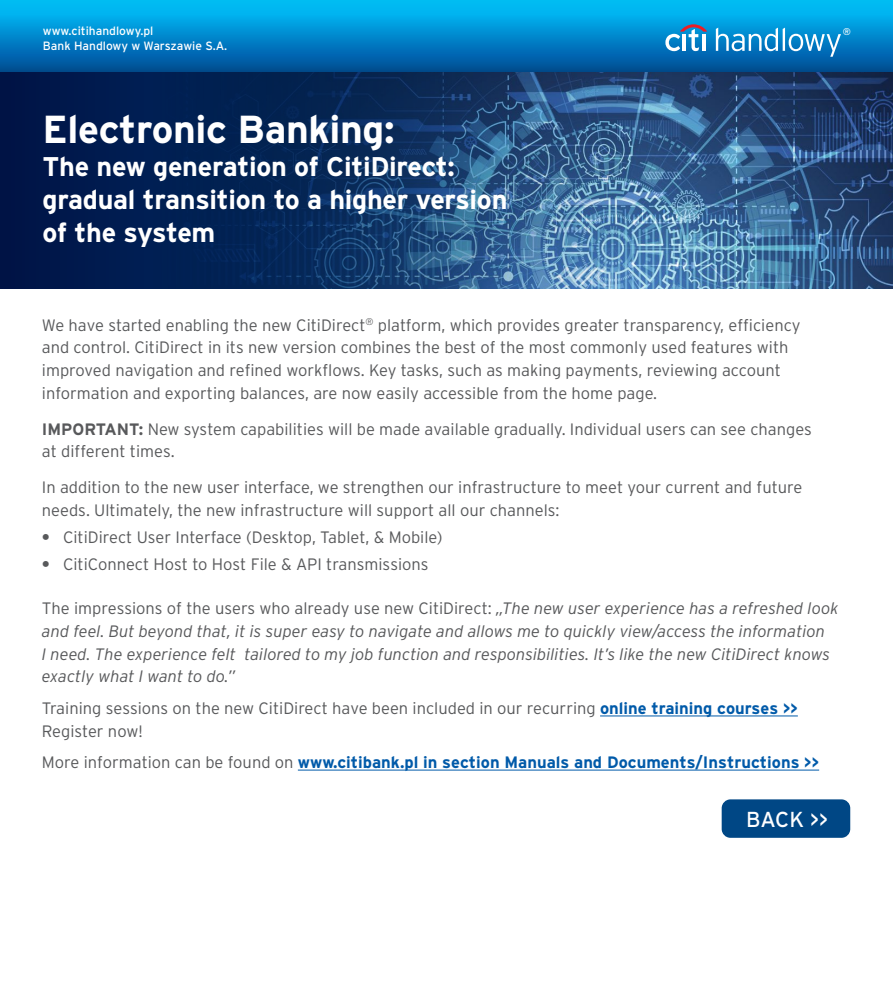
<style>
.page{position:relative;width:893px;height:1004px;background:#fff}
.page>*{position:absolute;margin:0;border:0;box-sizing:border-box;transform-origin:0 0}
.t1{font:700 39px "Interstate Pl";letter-spacing:-.01em;color:#fff}
.t2{font:700 27px/33px "Interstate Pl";letter-spacing:-.01em;color:#fff}
.t3{font:21.6px "Interstate Pl";color:#fff}
.t4{font:300 16.5px/22.8px "Interstate Pl";color:#58595b}
.t5{font:italic 300 16.5px/22.8px "Interstate Pl";color:#58595b}
.t6{font:700 16.5px "Interstate Pl";color:#005aa9}
.t7{font:12px/15px "Interstate Pl";color:#fff}
.t8{font:9.75px "Interstate Pl";color:#fff}
.s1{font-weight:700}
.s2{font-style:normal}
.s3{font-weight:700;color:#005aa9}
.s4{font-weight:300;color:#58595b}
</style>
<div class="page">
<svg style="left:0;top:72px;width:893px;height:217px;background:#1f4372"></svg>
<hr style="left:600px;top:715px;width:198px;height:1px;background:#005aa9">
<hr style="left:298px;top:769px;width:521px;height:1px;background:#005aa9">
<div style="left:721px;top:798px;width:130px;height:40px;background:#004785;border-radius:10px"></div>
<div style="left:720px;top:797px;width:132px;height:42px;border:2px solid #fff;border-radius:10px"></div>
<div style="left:0;top:0;width:893px;height:72px;background:linear-gradient(to bottom,#00c7ff,#004c97)"></div>
<svg style="left:716px;top:28px;width:125px;height:29px;background:#3898d0"></svg>
<svg style="left:665px;top:24px;width:42px;height:27px"></svg>
<hr style="left:702px;top:34px;width:3px;height:17px;background:#fff">
<p class="t7" style="left:43px;top:23px;width:186px">www.citihandlowy.pl<br>Bank Handlowy w Warszawie S.A.</p>
<p class="t8" style="left:843px;top:26px;width:10px">®</p>
<h1 class="t1" style="left:43px;top:107px;width:354px">Electronic Banking:</h1>
<h2 class="t2" style="left:43px;top:149px;width:466px">The new generation of CitiDirect: gradual transition to a higher version of the system</h2>
<p class="t4" style="left:42px;top:313px;width:760px">We have started enabling the new CitiDirect<sup>®</sup> platform, which provides greater transparency, efficiency and control. CitiDirect in its new version combines the best of the most commonly used features with improved navigation and refined workflows. Key tasks, such as making payments, reviewing account information and exporting balances, are now easily accessible from the home page.</p>
<p class="t4" style="left:42px;top:417px;width:772px"><span class="s1">IMPORTANT:</span> New system capabilities will be made available gradually. Individual users can see changes at different times.</p>
<p class="t4" style="left:42px;top:475px;width:762px">In addition to the new user interface, we strengthen our infrastructure to meet your current and future needs. Ultimately, the new infrastructure will support all our channels:</p>
<p class="t4" style="left:42px;top:525px;width:402px"><span class="s1">•</span> CitiDirect User Interface (Desktop, Tablet, &amp; Mobile)</p>
<p class="t4" style="left:42px;top:552px;width:388px"><span class="s1">•</span> CitiConnect Host to Host File &amp; API transmissions</p>
<p class="t5" style="left:42px;top:596px;width:798px"><span class="s2">The impressions of the users who already use new CitiDirect:</span> „The new user experience has a refreshed look and feel. But beyond that, it is super easy to navigate and allows me to quickly view/access the information<br>I need. The experience felt tailored to my job function and responsibilities. It’s like the new CitiDirect knows exactly what I want to do.”</p>
<p class="t4" style="left:42px;top:696px;width:757px">Training sessions on the new CitiDirect have been included in our recurring <span class="s3">online training courses &gt;&gt;<br></span>Register now!</p>
<p class="t6" style="left:42px;top:753px;width:779px"><span class="s4">More information can be found on</span> www.citibank.pl in section Manuals and Documents/Instructions &gt;&gt;</p>
<h3 class="t3" style="left:746px;top:807px;width:83px">BACK &gt;&gt;</h3>
</div>
